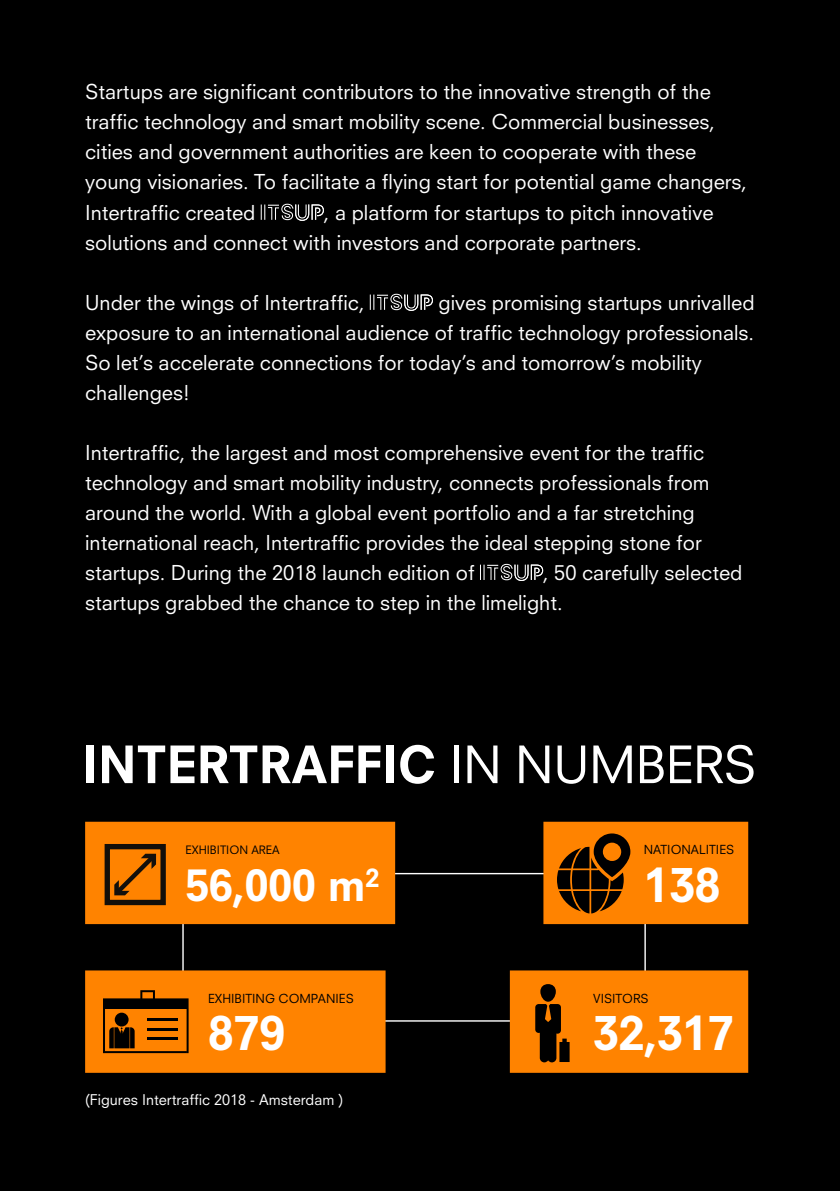
<style>
.page{position:relative;width:840px;height:1191px;background:#fff}
.page>*{position:absolute;margin:0;border:0;box-sizing:border-box;transform-origin:0 0}
.Paragraph_Style_1{font:800 50px "Neuzeit S";letter-spacing:-.01em;color:#fff}
.Paragraph_Style_1-2{font:800 46px "Neuzeit S";color:#fff}
.Paragraph_Style_1-3{font:800 42.6px "Neuzeit S";color:#fff}
.Paragraph_Style_1-4{font:20px/30px "Neuzeit S";color:#fff}
.Paragraph_Style_1-5{font:14.4px "Neuzeit S";color:#fff}
.Paragraph_Style_1-6{font:12.2px "Neuzeit S";color:#000}
.Paragraph_Style_1-7{font:11.2px "Neuzeit S";color:#000}
.s1{font-weight:400}
</style>
<div class="page">
<div style="left:0;top:0;width:839px;height:1191px;background:#000"></div>
<svg style="left:261px;top:203px;width:63px;height:18px"></svg>
<svg style="left:370px;top:293px;width:63px;height:18px"></svg>
<svg style="left:480px;top:563px;width:63px;height:18px"></svg>
<div style="left:88px;top:973px;width:294px;height:97px;background:#ff8300"></div>
<div style="left:85px;top:970px;width:300px;height:102px;border:6px solid #ff8300"></div>
<div style="left:88px;top:824px;width:304px;height:97px;background:#ff8300"></div>
<div style="left:85px;top:821px;width:310px;height:103px;border:6px solid #ff8300"></div>
<div style="left:512px;top:973px;width:233px;height:97px;background:#ff8300"></div>
<div style="left:509px;top:970px;width:238px;height:102px;border:6px solid #ff8300"></div>
<div style="left:546px;top:824px;width:199px;height:97px;background:#ff8300"></div>
<div style="left:543px;top:821px;width:204px;height:103px;border:6px solid #ff8300"></div>
<svg style="left:557px;top:833px;width:73px;height:80px"></svg>
<svg style="left:535px;top:984px;width:34px;height:78px"></svg>
<svg style="left:114px;top:853px;width:43px;height:43px"></svg>
<div style="left:104px;top:844px;width:62px;height:61px;border:5px solid #120f0a"></div>
<svg style="left:103px;top:990px;width:85px;height:63px"></svg>
<p class="Paragraph_Style_1-4" style="left:85px;top:77px;width:663px">Startups are significant contributors to the innovative strength of the traffic technology and smart mobility scene. Commercial businesses, cities and government authorities are keen to cooperate with these young visionaries. To facilitate a flying start for potential game changers, Intertraffic created</p>
<p class="Paragraph_Style_1-4" style="left:85px;top:197px;width:629px;text-indent:239px">, a platform for startups to pitch innovative solutions and connect with investors and corporate partners.</p>
<p class="Paragraph_Style_1-4" style="left:85px;top:287px;width:670px;text-indent:353px">gives promising startups unrivalled exposure to an international audience of traffic technology professionals.<br>So let’s accelerate connections for today’s and tomorrow’s mobility challenges!</p>
<p class="Paragraph_Style_1-4" style="left:85px;top:287px;width:281px">Under the wings of Intertraffic,</p>
<p class="Paragraph_Style_1-4" style="left:85px;top:437px;width:625px">Intertraffic, the largest and most comprehensive event for the traffic technology and smart mobility industry, connects professionals from around the world. With a global event portfolio and a far stretching international reach, Intertraffic provides the ideal stepping stone for startups. During the 2018 launch edition of</p>
<p class="Paragraph_Style_1-4" style="left:85px;top:557px;width:658px;text-indent:458px">, 50 carefully selected startups grabbed the chance to step in the limelight.</p>
<p class="Paragraph_Style_1" style="left:82px;top:734px;width:676px">INTERTRAFFIC <span class="s1">IN NUMBERS</span></p>
<p class="Paragraph_Style_1-7" style="left:185px;top:842px;width:96px">EXHIBITION AREA</p>
<p class="Paragraph_Style_1-3" style="left:185px;top:859px;width:195px">56,000 m<sup>2</sup></p>
<p class="Paragraph_Style_1-6" style="left:208px;top:991px;width:147px">EXHIBITING COMPANIES</p>
<p class="Paragraph_Style_1-2" style="left:208px;top:1005px;width:78px">879</p>
<p class="Paragraph_Style_1-5" style="left:85px;top:1091px;width:259px">(Figures Intertraffic 2018 - Amsterdam )</p>
<p class="Paragraph_Style_1-6" style="left:643px;top:842px;width:92px">NATIONALITIES</p>
<p class="Paragraph_Style_1-2" style="left:643px;top:856px;width:78px">138</p>
<p class="Paragraph_Style_1-6" style="left:593px;top:991px;width:57px">VISITORS</p>
<p class="Paragraph_Style_1-2" style="left:593px;top:1005px;width:142px">32,317</p>
</div>
